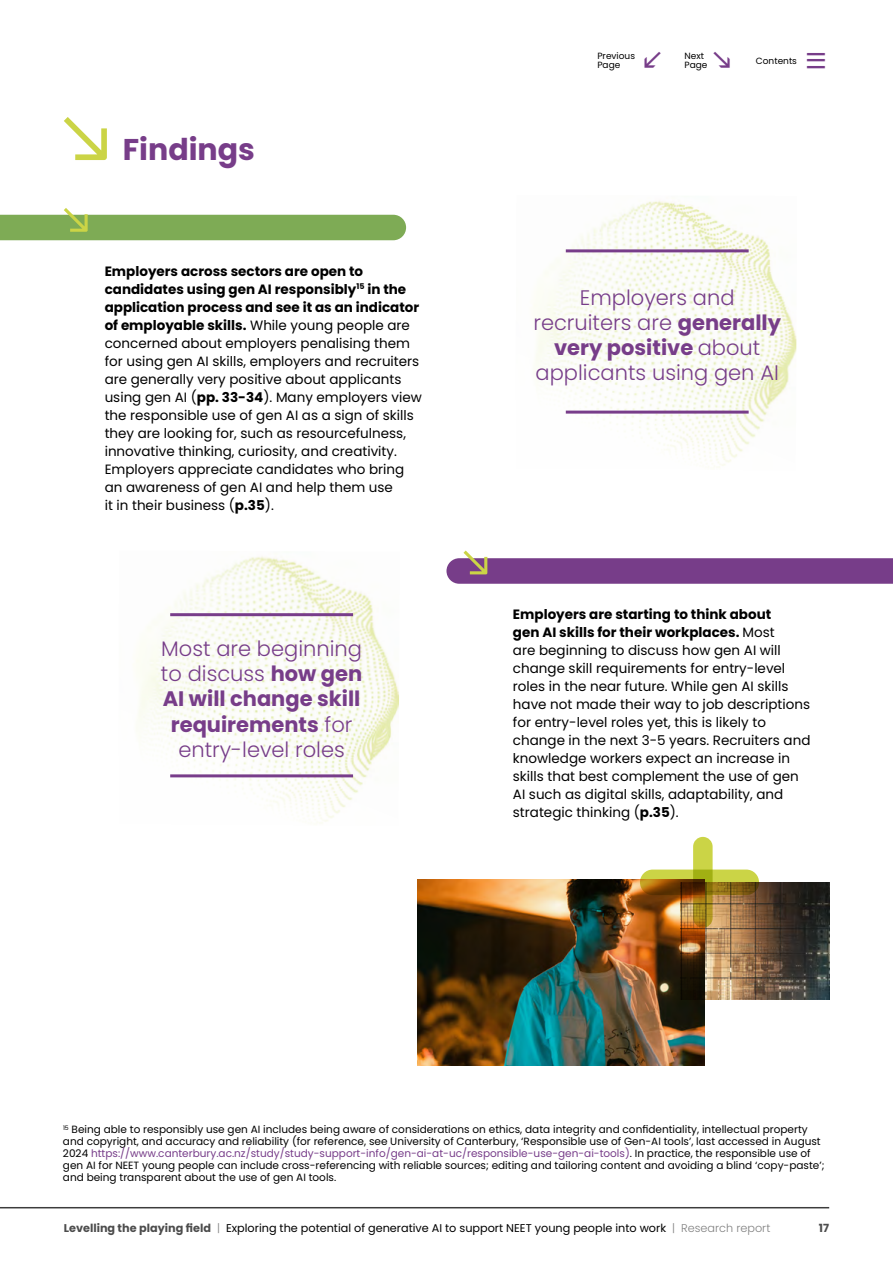
<style>
.page{position:relative;width:893px;height:1263px;background:#fff}
.page>*{position:absolute;margin:0;border:0;box-sizing:border-box;transform-origin:0 0}
.t1{font:700 30px "Poppins";color:#773d89}
.t2{font:25.65px "Poppins";color:#773d89}
.t3{font:300 21px/25.2px "Poppins";color:#773d89;text-align:center}
.t4{font:13.5px/18px "Poppins";color:#000}
.t5{font:11.25px "Poppins";color:#000}
.t6{font:700 11.25px "Poppins";color:#4d4d4d}
.t7{font:10.5px/12px "Poppins";color:#000}
.t8{font:9px/9px "Poppins";color:#000}
.s1{font-weight:700}
.s2{color:#773d89}
.s3{font-weight:700;color:#4d4d4d}
.s4{font-weight:300;color:#808080}
</style>
<div class="page">
<img style="left:534px;top:200px;width:263px;height:268px">
<img style="left:136px;top:556px;width:263px;height:267px">
<svg style="left:0;top:208px;width:406px;height:32px"></svg>
<svg style="left:446px;top:550px;width:447px;height:34px"></svg>
<hr style="left:566px;top:249px;width:183px;height:3px;background:#783d8a">
<hr style="left:170px;top:613px;width:183px;height:3px;background:#783d8a">
<hr style="left:566px;top:411px;width:183px;height:3px;background:#783d8a">
<hr style="left:170px;top:774px;width:183px;height:3px;background:#783d8a">
<img style="left:417px;top:879px;width:288px;height:186px">
<img style="left:680px;top:882px;width:149px;height:117px">
<svg style="left:640px;top:869px;width:119px;height:26px;background:#a08a29"></svg>
<svg style="left:693px;top:837px;width:20px;height:91px;background:#a59827"></svg>
<svg style="left:64px;top:117px;width:43px;height:43px"></svg>
<hr style="left:0;top:1207px;width:829px;height:1px;background:#3c3c3c">
<h1 class="t1" style="left:123px;top:132px;width:134px">Findings</h1>
<p class="t4" style="left:105px;top:262px;width:319px"><span class="s1">Employers across sectors are open to candidates using gen AI responsibly</span><sup>15</sup> <span class="s1">in the application process and see it as an indicator of employable skills.</span> While young people are concerned about employers penalising them for using gen AI skills, employers and recruiters are generally very positive about applicants using gen AI (<span class="s1">pp. 33-34</span>). Many employers view the responsible use of gen AI as a sign of skills they are looking for, such as resourcefulness, innovative thinking, curiosity, and creativity.<br>Employers appreciate candidates who bring an awareness of gen AI and help them use<br>it in their business (<span class="s1">p.35</span>).</p>
<h3 class="t3" style="left:161px;top:636px;width:203px">Most are beginning to discuss <span class="s1">how gen<br>AI will change skill requirements</span> for entry-level roles</h3>
<p class="t8" style="left:597px;top:51px;width:39px">Previous<br>Page</p>
<p class="t8" style="left:684px;top:51px;width:24px;text-indent:-42px"><span class="s2">●</span> Next<br>Page</p>
<p class="t8" style="left:756px;top:56px;width:43px">Contents</p>
<h2 class="t2" style="left:831px;top:51px;width:21px;rotate:90deg">III</h2>
<h3 class="t3" style="left:533px;top:285px;width:249px">Employers and recruiters are <span class="s1">generally very positive</span> about applicants using gen AI</h3>
<p class="t4" style="left:513px;top:605px;width:299px"><span class="s1">Employers are starting to think about<br>gen AI skills for their workplaces.</span> Most<br>are beginning to discuss how gen AI will change skill requirements for entry-level roles in the near future. While gen AI skills have not made their way to job descriptions for entry-level roles yet, this is likely to change in the next 3-5 years. Recruiters and knowledge workers expect an increase in skills that best complement the use of gen AI such as digital skills, adaptability, and strategic thinking (<span class="s1">p.35</span>).</p>
<p class="t7" style="left:63px;top:1124px;width:763px"><sup>15</sup> Being able to responsibly use gen AI includes being aware of considerations on ethics, data integrity and confidentiality, intellectual property and copyright, and accuracy and reliability (for reference, see University of Canterbury, ‘Responsible use of Gen-AI tools’, last accessed in August 2024 <span class="s2">https://www.canterbury.ac.nz/study/study-support-info/gen-ai-at-uc/responsible-use-gen-ai-tools)</span>. In practice, the responsible use of gen AI for NEET young people can include cross-referencing with reliable sources; editing and tailoring content and avoiding a blind ‘copy-paste’; and being transparent about the use of gen AI tools.</p>
<p class="t5" style="left:64px;top:1222px;width:708px"><span class="s3">Levelling the playing field</span> <span class="s4">|</span> Exploring the potential of generative AI to support NEET young people into work <span class="s4">| Research report</span></p>
<p class="t6" style="left:819px;top:1222px;width:12px">17</p>
</div>
